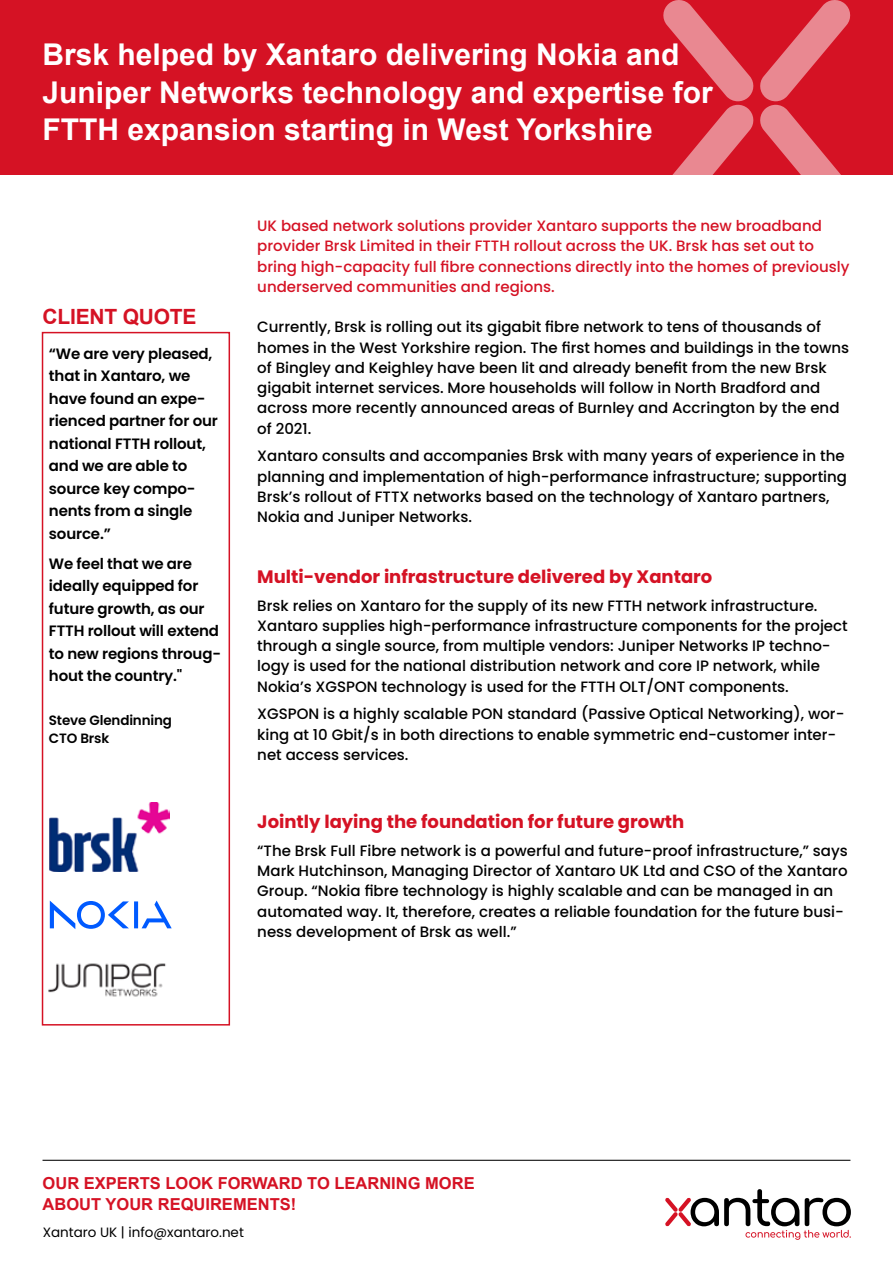
<style>
.page{position:relative;width:893px;height:1263px;background:#fff}
.page>*{position:absolute;margin:0;border:0;box-sizing:border-box;transform-origin:0 0}
.t1{font:700 30px/37.5px "Arial";color:#fff}
.t2{font:700 21px "Arial";letter-spacing:-.01em;color:#d51224}
.t3{font:700 18px "Poppins";color:#d51224}
.t4{font:700 16.5px/21px "Arial";color:#d51224}
.t5{font:500 15px/20.2px "Poppins";color:#000}
.t6{font:600 15px/22.5px "Poppins";letter-spacing:-.01em;color:#000}
.t7{font:500 15px/20.2px "Poppins";color:#d51224}
.t8{font:13.5px "Poppins";color:#000}
.t9{font:600 13.5px/18px "Poppins";letter-spacing:-.01em;color:#000}
</style>
<div class="page">
<div style="left:0;top:0;width:893px;height:174px;background:#d51224"></div>
<svg style="left:663px;top:0;width:187px;height:175px"></svg>
<div style="left:42px;top:332px;width:188px;height:693px;border:2px solid #d51224"></div>
<hr style="left:43px;top:1160px;width:807px;height:1px;background:#000">
<svg style="left:665px;top:1189px;width:186px;height:51px"></svg>
<img style="left:49px;top:802px;width:121px;height:70px">
<svg style="left:50px;top:900px;width:122px;height:29px"></svg>
<img style="left:48px;top:963px;width:118px;height:34px">
<h1 class="t1" style="left:43px;top:37px;width:672px">Brsk helped by Xantaro delivering Nokia and<br>Juniper Networks technology and expertise for<br>FTTH expansion starting in West Yorkshire</h1>
<h2 class="t2" style="left:43px;top:303px;width:156px">CLIENT QUOTE</h2>
<p class="t6" style="left:49px;top:342px;width:171px">“We are very pleased, that in Xantaro, we have found an expe&shy;rienced partner for our national FTTH rollout, and we are able to source key compo&shy;nents from a single source.”</p>
<p class="t6" style="left:49px;top:552px;width:174px">We feel that we are ideally equipped for future growth, as our<br>FTTH rollout will extend to new regions throug&shy;hout the country."</p>
<p class="t9" style="left:49px;top:711px;width:125px">Steve Glendinning<br>CTO Brsk</p>
<p class="t7" style="left:257px;top:216px;width:594px">UK based network solutions provider Xantaro supports the new broadband provider Brsk Limited in their FTTH rollout across the UK. Brsk has set out to bring high-capacity full fibre connections directly into the homes of previously underserved communities and regions.</p>
<p class="t5" style="left:257px;top:317px;width:593px">Currently, Brsk is rolling out its gigabit fibre network to tens of thousands of homes in the West Yorkshire region. The first homes and buildings in the towns of Bingley and Keighley have been lit and already benefit from the new Brsk gigabit internet services. More households will follow in North Bradford and across more recently announced areas of Burnley and Accrington by the end of 2021.</p>
<p class="t5" style="left:257px;top:446px;width:591px">Xantaro consults and accompanies Brsk with many years of experience in the planning and implementation of high-performance infrastructure; supporting Brsk’s rollout of FTTX networks based on the technology of Xantaro partners, Nokia and Juniper Networks.</p>
<p class="t3" style="left:257px;top:566px;width:457px">Multi-vendor infrastructure delivered by Xantaro</p>
<p class="t5" style="left:257px;top:595px;width:592px">Brsk relies on Xantaro for the supply of its new FTTH network infrastructure.<br>Xantaro supplies high-performance infrastructure components for the project through a single source, from multiple vendors: Juniper Networks IP techno&shy;logy is used for the national distribution network and core IP network, while Nokia’s XGSPON technology is used for the FTTH OLT/ONT components.</p>
<p class="t5" style="left:257px;top:704px;width:589px">XGSPON is a highly scalable PON standard (Passive Optical Networking), wor&shy;king at 10 Gbit/s in both directions to enable symmetric end-customer inter&shy;net access services.</p>
<p class="t3" style="left:257px;top:811px;width:429px">Jointly laying the foundation for future growth</p>
<p class="t5" style="left:257px;top:840px;width:592px">“The Brsk Full Fibre network is a powerful and future-proof infrastructure,” says Mark Hutchinson, Managing Director of Xantaro UK Ltd and CSO of the Xantaro Group. “Nokia fibre technology is highly scalable and can be managed in an automated way. It, therefore, creates a reliable foundation for the future busi&shy;ness development of Brsk as well.”</p>
<p class="t4" style="left:43px;top:1173px;width:434px">OUR EXPERTS LOOK FORWARD TO LEARNING MORE<br>ABOUT YOUR REQUIREMENTS!</p>
<p class="t8" style="left:43px;top:1224px;width:203px">Xantaro UK | info@xantaro.net</p>
</div>
